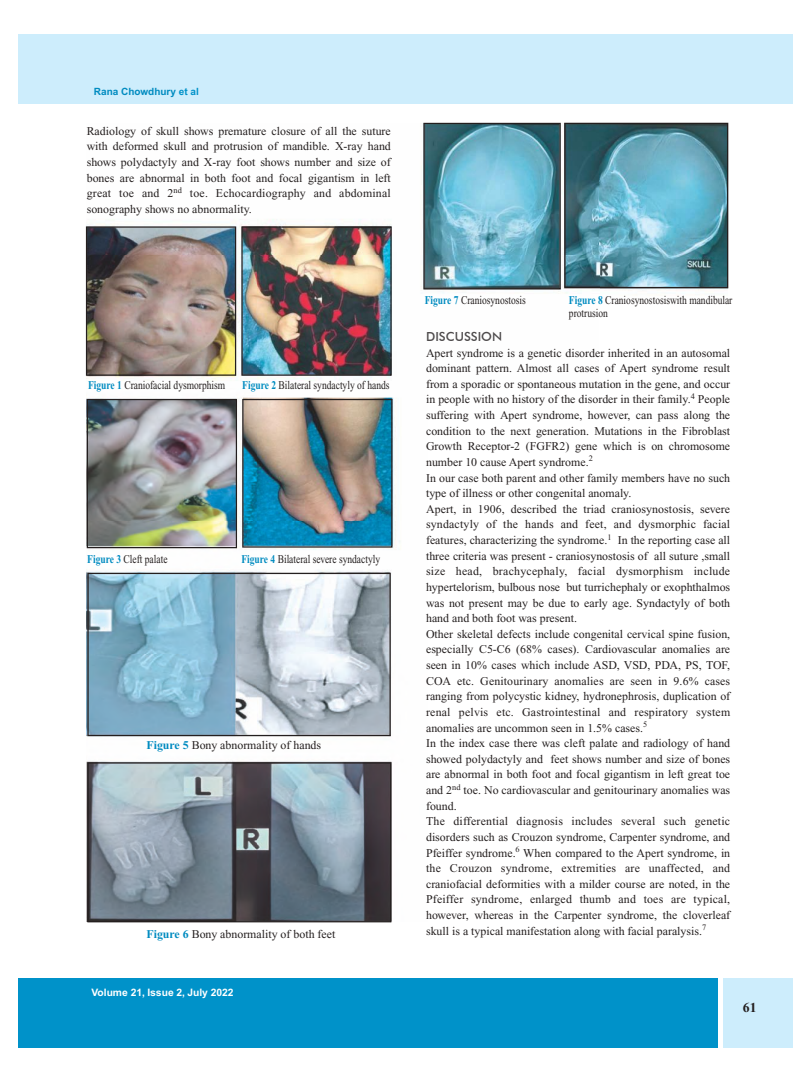
<style>
.page{position:relative;width:810px;height:1080px;background:#fff}
.page>*{position:absolute;margin:0;border:0;box-sizing:border-box;transform-origin:0 0}
.t1{font:700 13.75px "Times New Roman";color:#241f1f}
.t2{font:500 12.5px "Futura BT";color:#4e4b4c}
.t3{font:11.88px/15.6px "Times New Roman";color:#241f1f;text-align:justify}
.t4{font:11.88px/13.8px "Times New Roman";color:#241f1f;scale:.8 1}
.t5{font:700 10.25px "Helvetica";color:#fff}
.t6{font:700 10px "Helvetica";color:#008bc0}
.s1{color:#0092c9}
.s2{font-weight:700;color:#008bc0}
</style>
<div class="page">
<img style="left:86px;top:165px;width:615px;height:756px">
<img style="left:86px;top:226px;width:306px;height:150px">
<img style="left:87px;top:399px;width:306px;height:149px">
<svg style="left:87px;top:573px;width:304px;height:163px;background:#9fbaca"></svg>
<svg style="left:87px;top:762px;width:304px;height:160px;background:#78848f"></svg>
<svg style="left:423px;top:123px;width:305px;height:166px;background:#5f9bad"></svg>
<div style="left:18px;top:35px;width:774px;height:69px;background:#cdedfc"></div>
<div style="left:18px;top:979px;width:699px;height:69px;background:#0092c9"></div>
<div style="left:723px;top:979px;width:69px;height:69px;background:#cdedfc"></div>
<p class="t6" style="left:94px;top:86px;width:106px">Rana Chowdhury <span class="s1">et al</span></p>
<p class="t3" style="left:87px;top:123px;width:306px">Radiology of skull shows premature closure of all the suture with deformed skull and protrusion of mandible. X-ray hand shows polydactyly and X-ray foot shows number and size of bones are abnormal in both foot and focal gigantism in left great toe and 2<sup>nd</sup> toe. Echocardiography and abdominal sonography shows no abnormality.</p>
<p class="t4" style="left:88px;top:378px;width:173px"><span class="s2">Figure 1</span> Craniofacial dysmorphism</p>
<p class="t4" style="left:242px;top:378px;width:186px"><span class="s2">Figure 2</span> Bilateral syndactyly of hands</p>
<p class="t4" style="left:87px;top:552px;width:102px"><span class="s2">Figure 3</span> Cleft palate</p>
<p class="t4" style="left:241px;top:552px;width:175px"><span class="s2">Figure 4</span> Bilateral severe syndactyly</p>
<p class="t3" style="left:146px;top:738px;width:176px"><span class="s2">Figure 5</span> Bony abnormality of hands</p>
<p class="t3" style="left:146px;top:926px;width:190px"><span class="s2">Figure 6</span> Bony abnormality of both feet</p>
<p class="t5" style="left:92px;top:986px;width:143px">Volume 21, Issue 2, July 2022</p>
<p class="t4" style="left:425px;top:293px;width:128px"><span class="s2">Figure 7</span> Craniosynostosis</p>
<p class="t4" style="left:569px;top:293px;width:206px"><span class="s2">Figure 8</span> Craniosynostosiswith mandibular protrusion</p>
<p class="t2" style="left:426px;top:329px;width:78px">DISCUSSION</p>
<p class="t3" style="left:426px;top:345px;width:306px;text-align:left">Apert syndrome is a genetic disorder inherited in an autosomal dominant pattern. Almost all cases of Apert syndrome result from a sporadic or spontaneous mutation in the gene, and occur in people with no history of the disorder in their family.<sup>4</sup> People suffering with Apert syndrome, however, can pass along the condition to the next generation. Mutations in the Fibroblast Growth Receptor-2 (FGFR2) gene which is on chromosome number 10 cause Apert syndrome.<sup>2<br></sup>In our case both parent and other family members have no such type of illness or other congenital anomaly.<br>Apert, in 1906, described the triad craniosynostosis, severe syndactyly of the hands and feet, and dysmorphic facial features, characterizing the syndrome.<sup>1</sup> In the reporting case all three criteria was present - craniosynostosis of all suture ,small size head, brachycephaly, facial dysmorphism include hypertelorism, bulbous nose but turrichephaly or exophthalmos was not present may be due to early age. Syndactyly of both hand and both foot was present.<br>Other skeletal defects include congenital cervical spine fusion, especially C5-C6 (68% cases). Cardiovascular anomalies are seen in 10% cases which include ASD, VSD, PDA, PS, TOF, COA etc. Genitourinary anomalies are seen in 9.6% cases ranging from polycystic kidney, hydronephrosis, duplication of renal pelvis etc. Gastrointestinal and respiratory system anomalies are uncommon seen in 1.5% cases.<sup>5<br></sup>In the index case there was cleft palate and radiology of hand showed polydactyly and feet shows number and size of bones are abnormal in both foot and focal gigantism in left great toe and 2<sup>nd</sup> toe. No cardiovascular and genitourinary anomalies was found.<br>The differential diagnosis includes several such genetic disorders such as Crouzon syndrome, Carpenter syndrome, and Pfeiffer syndrome.<sup>6</sup> When compared to the Apert syndrome, in the Crouzon syndrome, extremities are unaffected, and craniofacial deformities with a milder course are noted, in the Pfeiffer syndrome, enlarged thumb and toes are typical, however, whereas in the Carpenter syndrome, the cloverleaf skull is a typical manifestation along with facial paralysis.<sup>7</sup></p>
<p class="t1" style="left:743px;top:1000px;width:15px">61</p>
</div>
